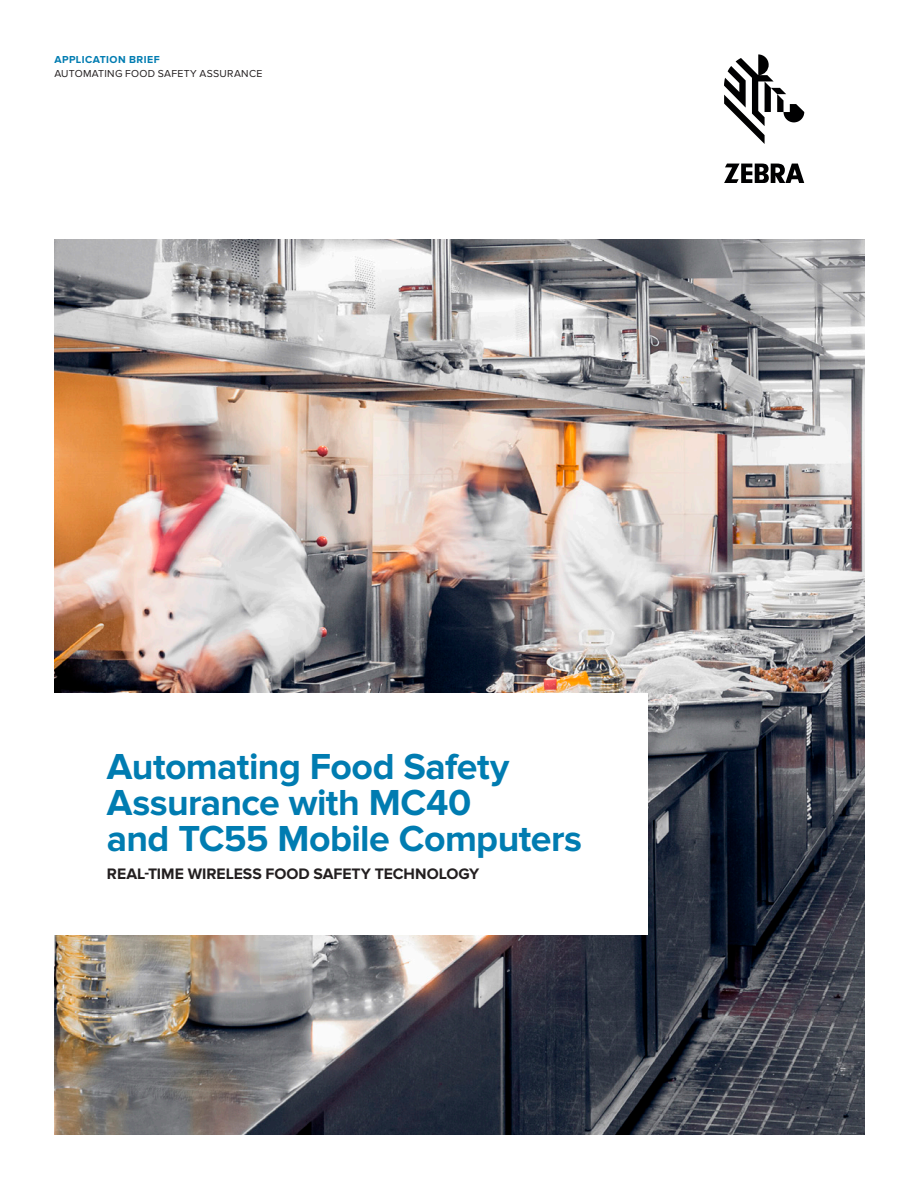
<style>
.page{position:relative;width:918px;height:1188px;background:#fff}
.page>*{position:absolute;margin:0;border:0;box-sizing:border-box;transform-origin:0 0}
.Cover_Headline{font:700 37.5px/36px "Proxima Nova";letter-spacing:-.015em;color:#007cb1}
.Cover_Subhead{font:700 15.75px "Proxima Nova";color:#231f20}
.t1{font:10.5px "Proxima Nova";letter-spacing:.025em;color:#231f20}
.t2{font:700 10.5px "Proxima Nova";letter-spacing:.045em;color:#007cb1}
</style>
<div class="page">
<img style="left:54px;top:240px;width:810px;height:894px">
<svg style="left:724px;top:54px;width:80px;height:90px"></svg>
<svg style="left:724px;top:164px;width:80px;height:19px"></svg>
<div style="left:53px;top:693px;width:595px;height:242px;background:#fff"></div>
<p class="t2" style="left:54px;top:53px;width:107px">APPLICATION BRIEF</p>
<p class="t1" style="left:54px;top:67px;width:209px">AUTOMATING FOOD SAFETY ASSURANCE</p>
<p class="Cover_Headline" style="left:107px;top:749px;width:477px">Automating Food Safety<br>Assurance with MC40<br>and TC55 Mobile Computers</p>
<p class="Cover_Subhead" style="left:107px;top:865px;width:374px">REAL-TIME WIRELESS FOOD SAFETY TECHNOLOGY</p>
</div>
